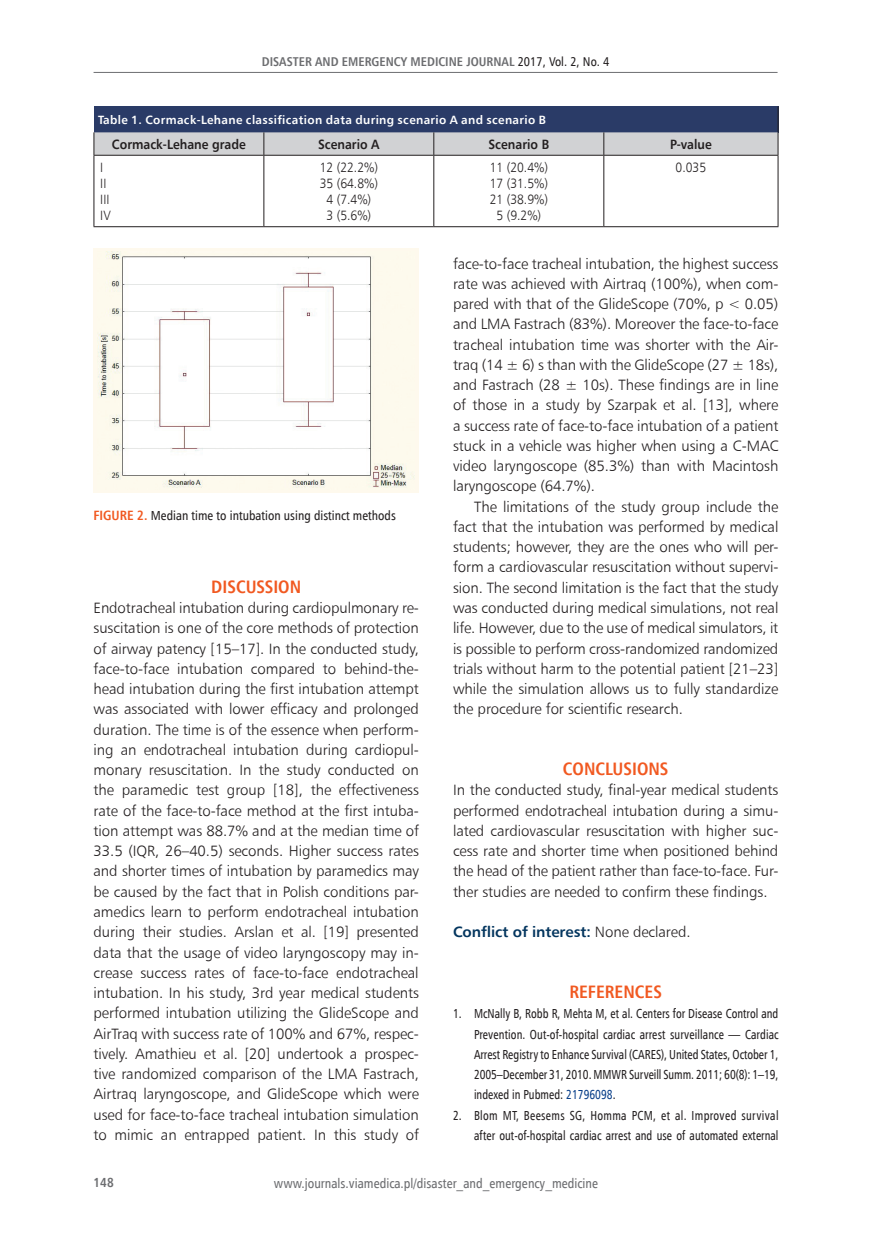
<style>
.page{position:relative;width:872px;height:1234px;background:#fff}
.page>*{position:absolute;margin:0;border:0;box-sizing:border-box;transform-origin:0 0}
.Śródtytuł_-_1{font:700 18px "Humnst 777 Cn EU";color:#f15921}
.Tekst_podstawowy_bez{font:15px/20.2px "Humnst 777 Lt EU";letter-spacing:-.005em;color:#231f20;text-align:justify}
.Tekst_podstawowy{font:15px/20.2px "Humnst 777 Lt EU";letter-spacing:-.005em;color:#231f20;text-align:justify}
.Tekst_podstawowy_bez-2{font:700 15px "Humnst 777 EU";letter-spacing:-.005em;color:#03355e}
.tabela_srodek{font:13.5px "Humnst 777 Lt EU";color:#231f20;scale:.9 1}
.t1{font:13.5px "Humnst 777 Cn EU";color:#6c6d70}
.tabela_head{font:700 13.5px "Humnst 777 EU";color:#231f20;scale:.9 1}
.t2{font:700 13.2px "Humnst 777 Cn EU";color:#6c6d70}
.Rysunek_-_podpis{font:13.05px/20.2px "Humnst 777 Cn EU";color:#231f20;text-align:justify;scale:.9 1}
.Rysunek_-_podpis-2{font:13.05px "Humnst 777 Cn EU";color:#231f20}
.t3{font:700 12.75px "Humnst 777 Cn EU";color:#6c6d70}
.T1_-_Tabela_-_tytuł{font:700 12px "Humnst 777 EU";letter-spacing:.03em;color:#fff}
.s1{font-weight:400;color:#231f20}
.s2{font-weight:700;font-size:13.5px;color:#f15921}
.s3{font-family:"Humnst 777 Lt EU";font-weight:400;color:#231f20}
.s4{color:#083e89}
</style>
<div class="page">
<hr style="left:94px;top:72px;width:683px;height:1px;background:#6c6d70">
<div style="left:94px;top:248px;width:325px;height:244px;background:#fef9ed"></div>
<img style="left:98px;top:251px;width:317px;height:237px">
<hr style="left:94px;top:156px;width:1px;height:70px;background:#231f20">
<hr style="left:263px;top:156px;width:1px;height:70px;background:#231f20">
<hr style="left:433px;top:156px;width:1px;height:70px;background:#231f20">
<hr style="left:603px;top:156px;width:1px;height:70px;background:#231f20">
<hr style="left:777px;top:156px;width:1px;height:70px;background:#231f20">
<hr style="left:94px;top:226px;width:170px;height:1px;background:#231f20">
<hr style="left:264px;top:226px;width:170px;height:1px;background:#231f20">
<hr style="left:434px;top:226px;width:170px;height:1px;background:#231f20">
<hr style="left:604px;top:226px;width:174px;height:1px;background:#231f20">
<hr style="left:94px;top:155px;width:170px;height:1px;background:#231f20">
<hr style="left:264px;top:155px;width:170px;height:1px;background:#231f20">
<hr style="left:434px;top:155px;width:170px;height:1px;background:#231f20">
<hr style="left:604px;top:155px;width:174px;height:1px;background:#231f20">
<svg style="left:94px;top:106px;width:684px;height:49px;background:#757f97"></svg>
<p class="t3" style="left:262px;top:54px;width:349px">DISASTER AND EMERGENCY MEDICINE JOURNAL <span class="s1">2017, Vol. 2, No. 4</span></p>
<p class="T1_-_Tabela_-_tytuł" style="left:98px;top:112px;width:449px">Table 1. Cormack-Lehane classification data during scenario A and scenario B</p>
<p class="tabela_head" style="left:112px;top:136px;width:150px">Cormack-Lehane grade</p>
<p class="tabela_head" style="left:318px;top:136px;width:70px">Scenario A</p>
<p class="tabela_head" style="left:488px;top:136px;width:69px">Scenario B</p>
<p class="tabela_head" style="left:670px;top:136px;width:48px">P-value</p>
<p class="tabela_srodek" style="left:100px;top:159px;width:5px">I</p>
<p class="tabela_srodek" style="left:100px;top:175px;width:8px">II</p>
<p class="tabela_srodek" style="left:100px;top:191px;width:12px">III</p>
<p class="tabela_srodek" style="left:100px;top:207px;width:13px">IV</p>
<p class="tabela_srodek" style="left:320px;top:159px;width:66px">12 (22.2%)</p>
<p class="tabela_srodek" style="left:320px;top:175px;width:66px">35 (64.8%)</p>
<p class="tabela_srodek" style="left:326px;top:191px;width:51px">4 (7.4%)</p>
<p class="tabela_srodek" style="left:326px;top:207px;width:51px">3 (5.6%)</p>
<p class="tabela_srodek" style="left:489px;top:159px;width:66px">11 (20.4%)</p>
<p class="tabela_srodek" style="left:489px;top:175px;width:66px">17 (31.5%)</p>
<p class="tabela_srodek" style="left:489px;top:191px;width:66px">21 (38.9%)</p>
<p class="tabela_srodek" style="left:496px;top:207px;width:51px">5 (9.2%)</p>
<p class="tabela_srodek" style="left:675px;top:159px;width:36px">0.035</p>
<p class="Rysunek_-_podpis-2" style="left:94px;top:507px;width:304px"><span class="s2">FIGURE 2.</span> Median time to intubation using distinct methods</p>
<p class="Śródtytuł_-_1" style="left:211px;top:575px;width:91px">DISCUSSION</p>
<p class="Tekst_podstawowy_bez" style="left:94px;top:597px;width:327px">Endotracheal intubation during cardiopulmonary re&shy;suscitation is one of the core methods of protection of airway patency [15–17]. In the conducted study, face-to-face intubation compared to behind-the&shy;head intubation during the first intubation attempt was associated with lower efficacy and prolonged duration. The time is of the essence when perform&shy;ing an endotracheal intubation during cardiopul&shy;monary resuscitation. In the study conducted on the paramedic test group [18], the effectiveness rate of the face-to-face method at the first intuba&shy;tion attempt was 88.7% and at the median time of 33.5 (IQR, 26–40.5) seconds. Higher success rates and shorter times of intubation by paramedics may be caused by the fact that in Polish conditions par&shy;amedics learn to perform endotracheal intubation during their studies. Arslan et al. [19] presented data that the usage of video laryngoscopy may in&shy;crease success rates of face-to-face endotracheal intubation. In his study, 3rd year medical students performed intubation utilizing the GlideScope and AirTraq with success rate of 100% and 67%, respec&shy;tively. Amathieu et al. [20] undertook a prospec&shy;tive randomized comparison of the LMA Fastrach, Airtraq laryngoscope, and GlideScope which were used for face-to-face tracheal intubation simulation to mimic an entrapped patient. In this study of</p>
<p class="Tekst_podstawowy_bez" style="left:453px;top:253px;width:327px">face-to-face tracheal intubation, the highest success rate was achieved with Airtraq (100%), when com&shy;pared with that of the GlideScope (70%, p &lt; 0.05) and LMA Fastrach (83%). Moreover the face-to-face tracheal intubation time was shorter with the Air&shy;traq (14 ± 6) s than with the GlideScope (27 ± 18s), and Fastrach (28 ± 10s). These findings are in line of those in a study by Szarpak et al. [13], where a success rate of face-to-face intubation of a patient stuck in a vehicle was higher when using a C-MAC video laryngoscope (85.3%) than with Macintosh laryngoscope (64.7%).</p>
<p class="Tekst_podstawowy" style="left:453px;top:496px;width:327px;text-indent:21px">The limitations of the study group include the fact that the intubation was performed by medical students; however, they are the ones who will per&shy;form a cardiovascular resuscitation without supervi&shy;sion. The second limitation is the fact that the study was conducted during medical simulations, not real life. However, due to the use of medical simulators, it is possible to perform cross-randomized randomized trials without harm to the potential patient [21–23] while the simulation allows us to fully standardize the procedure for scientific research.</p>
<p class="Śródtytuł_-_1" style="left:563px;top:757px;width:107px">CONCLUSIONS</p>
<p class="Tekst_podstawowy_bez" style="left:453px;top:779px;width:327px">In the conducted study, final-year medical students performed endotracheal intubation during a simu&shy;lated cardiovascular resuscitation with higher suc&shy;cess rate and shorter time when positioned behind the head of the patient rather than face-to-face. Fur&shy;ther studies are needed to confirm these findings.</p>
<p class="Tekst_podstawowy_bez-2" style="left:453px;top:922px;width:239px">Conflict of interest: <span class="s3">None declared.</span></p>
<p class="Śródtytuł_-_1" style="left:569px;top:980px;width:94px">REFERENCES</p>
<p class="Rysunek_-_podpis" style="left:474px;top:1003px;width:340px;text-indent:-21px">1. McNally B, Robb R, Mehta M, et al. Centers for Disease Control and Prevention. Out-of-hospital cardiac arrest surveillance — Cardiac Arrest Registry to Enhance Survival (CARES), United States, October 1, 2005–December 31, 2010. MMWR Surveill Summ. 2011; 60(8): 1–19, indexed in Pubmed: <span class="s4">21796098</span>.</p>
<p class="Rysunek_-_podpis" style="left:453px;top:1104px;width:363px;text-align:right">2. Blom MT, Beesems SG, Homma PCM, et al. Improved survival after out-of-hospital cardiac arrest and use of automated external</p>
<p class="t2" style="left:94px;top:1173px;width:22px">148</p>
<p class="t1" style="left:274px;top:1174px;width:326px">www.journals.viamedica.pl/disaster_and_emergency_medicine</p>
</div>
